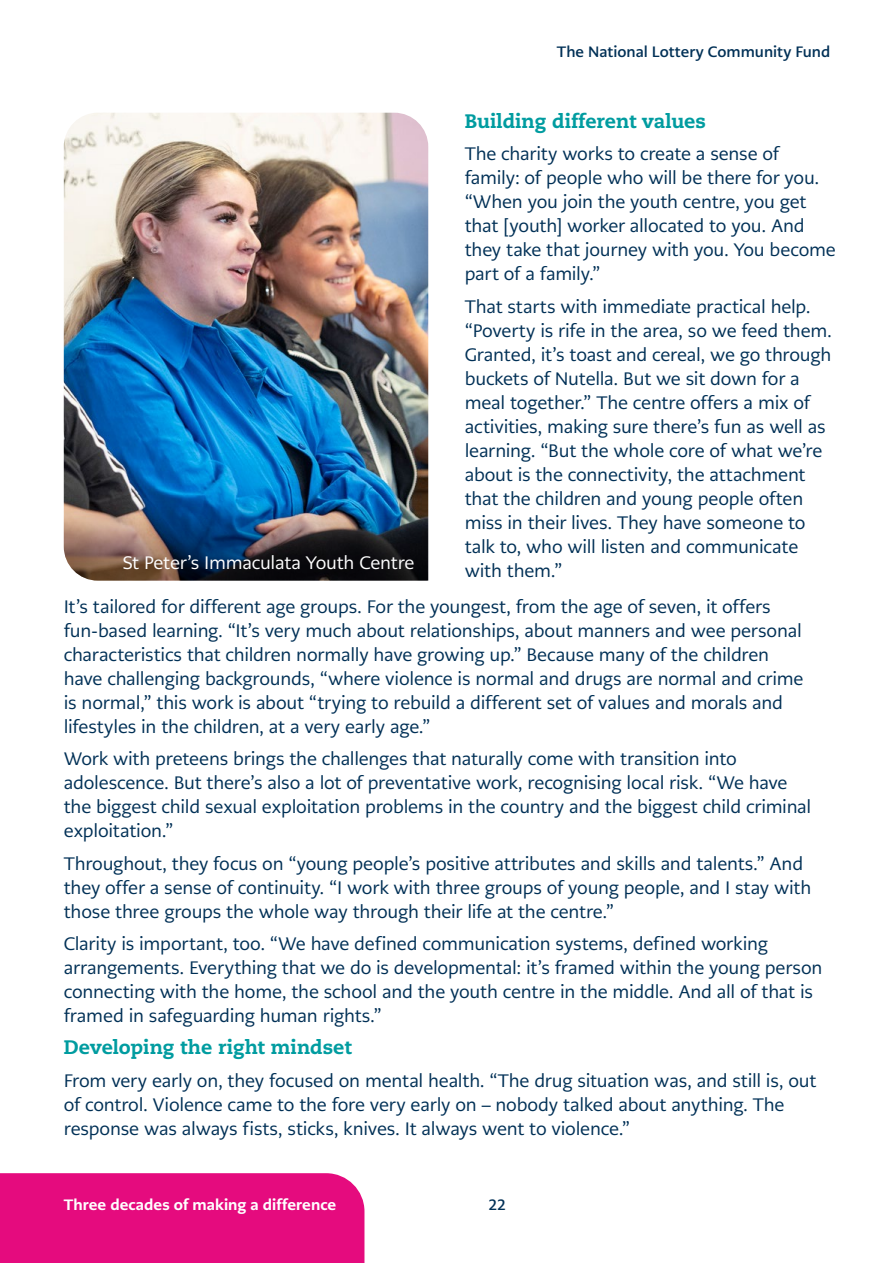
<style>
.page{position:relative;width:893px;height:1263px;background:#fff}
.page>*{position:absolute;margin:0;border:0;box-sizing:border-box;transform-origin:0 0}
.t1{font:800 19.5px "Caecilia LT Pro 85";letter-spacing:-.005em;color:#009ca0}
.Body__P{font:18px/24px "PMN Caecilia Sans Text";letter-spacing:-.01em;color:#003056}
.t2{font:18px "PMN Caecilia Sans Text";letter-spacing:-.01em;color:#fff}
.t3{font:700 15px "PMN Caecilia Sans Text";color:#003056}
.t4{font:800 15px "PMN Caecilia Sans Text";letter-spacing:.005em;color:#fff}
</style>
<div class="page">
<div style="left:0;top:1173px;width:364px;height:90px;background:#e50b7e"></div>
<img style="left:64px;top:113px;width:364px;height:468px">
<img style="left:64px;top:498px;width:363px;height:83px">
<p class="t3" style="left:557px;top:42px;width:275px">The National Lottery Community Fund</p>
<h4 class="t1" style="left:465px;top:107px;width:243px">Building different values</h4>
<p class="Body__P" style="left:465px;top:142px;width:373px">The charity works to create a sense of family: of people who will be there for you. “When you join the youth centre, you get that [youth] worker allocated to you. And they take that journey with you. You become part of a family.”</p>
<p class="Body__P" style="left:465px;top:294px;width:369px">That starts with immediate practical help. “Poverty is rife in the area, so we feed them.<br>Granted, it’s toast and cereal, we go through buckets of Nutella. But we sit down for a meal together.” The centre offers a mix of activities, making sure there’s fun as well as learning. “But the whole core of what we’re about is the connectivity, the attachment that the children and young people often miss in their lives. They have someone to talk to, who will listen and communicate with them.”</p>
<p class="Body__P" style="left:64px;top:594px;width:741px">It’s tailored for different age groups. For the youngest, from the age of seven, it offers fun-based learning. “It’s very much about relationships, about manners and wee personal characteristics that children normally have growing up.” Because many of the children have challenging backgrounds, “where violence is normal and drugs are normal and crime is normal,” this work is about “trying to rebuild a different set of values and morals and lifestyles in the children, at a very early age.”</p>
<p class="Body__P" style="left:64px;top:747px;width:749px">Work with preteens brings the challenges that naturally come with transition into adolescence. But there’s also a lot of preventative work, recognising local risk. “We have the biggest child sexual exploitation problems in the country and the biggest child criminal exploitation.”</p>
<p class="Body__P" style="left:64px;top:851px;width:749px">Throughout, they focus on “young people’s positive attributes and skills and talents.” And they offer a sense of continuity. “I work with three groups of young people, and I stay with those three groups the whole way through their life at the centre.”</p>
<p class="Body__P" style="left:64px;top:932px;width:760px">Clarity is important, too. “We have defined communication systems, defined working arrangements. Everything that we do is developmental: it’s framed within the young person connecting with the home, the school and the youth centre in the middle. And all of that is framed in safeguarding human rights.”</p>
<h4 class="t1" style="left:64px;top:1034px;width:289px">Developing the right mindset</h4>
<p class="Body__P" style="left:64px;top:1068px;width:754px">From very early on, they focused on mental health. “The drug situation was, and still is, out of control. Violence came to the fore very early on – nobody talked about anything. The response was always fists, sticks, knives. It always went to violence.”</p>
<p class="t2" style="left:123px;top:551px;width:293px">St Peter’s Immaculata Youth Centre</p>
<p class="t4" style="left:64px;top:1194px;width:274px">Three decades of making a difference</p>
<p class="t3" style="left:488px;top:1195px;width:19px">22</p>
</div>
